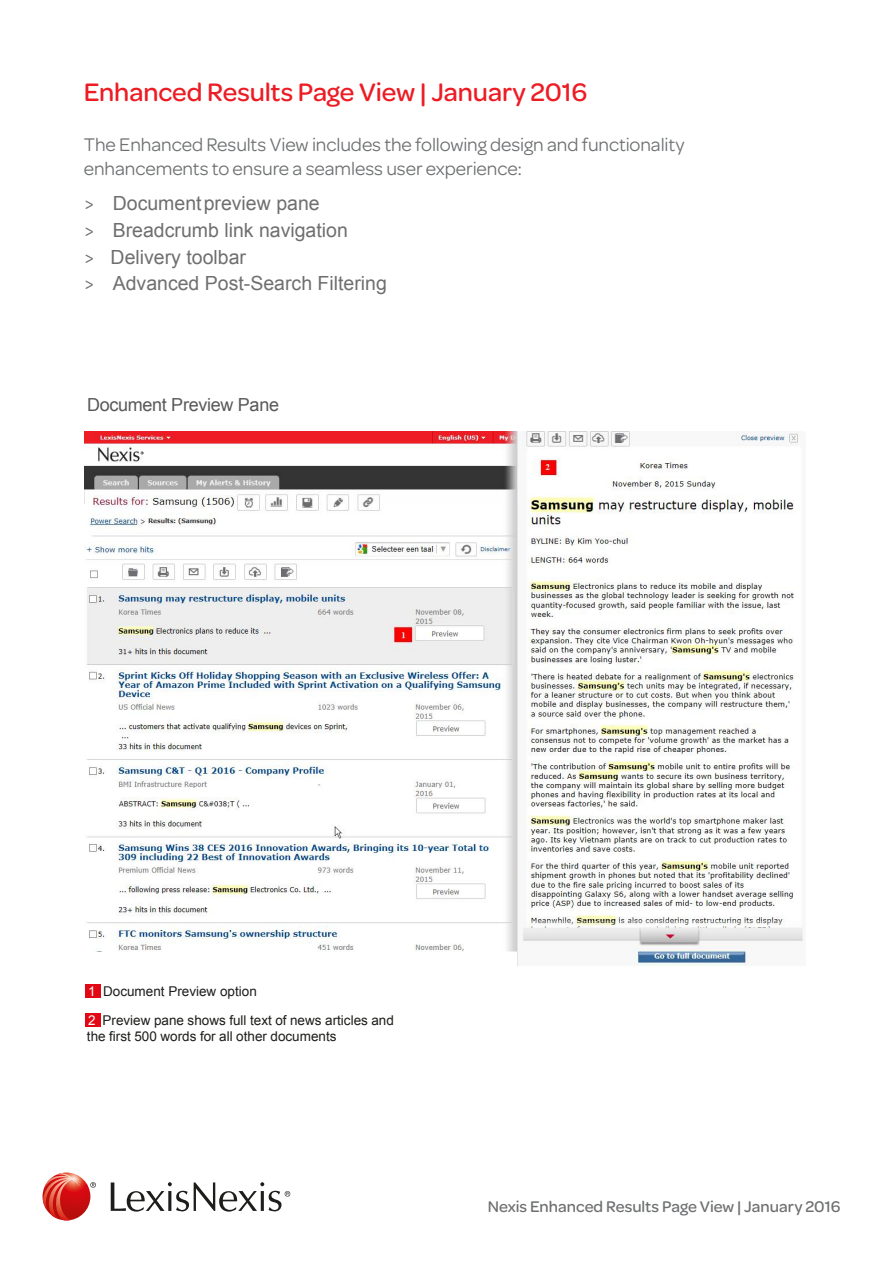
<style>
.page{position:relative;width:893px;height:1263px;background:#fff}
.page>*{position:absolute;margin:0;border:0;box-sizing:border-box;transform-origin:0 0}
.t1{font:500 27px "Omnes";letter-spacing:-.005em;color:#ed1c24}
.t2{font:25.5px "Arial";color:#e30613}
.t3{font:19.5px/23.4px "Omnes";letter-spacing:-.005em;color:#6d6f71}
.t4{font:19.5px/26.7px "Arial";color:#706f6f}
.t5{font:18px/20.7px "Arial";color:#706f6f}
.t6{font:18px "Arial";letter-spacing:-.015em;color:#595959}
.t7{font:500 16.5px "Omnes";color:#6d6f71}
.t8{font:15px "Arial";color:#706f6f}
.t9{font:13.5px/15.8px "Arial";color:#1d1d1b}
.s1{font-family:"Omnes"}
.s2{color:#fff}
</style>
<div class="page">
<img style="left:84px;top:431px;width:719px;height:534px">
<svg style="left:90px;top:1182px;width:6px;height:6px"></svg>
<svg style="left:111px;top:1182px;width:179px;height:30px"></svg>
<svg style="left:43px;top:1172px;width:47px;height:48px"></svg>
<svg style="left:43px;top:1173px;width:39px;height:47px;background:#db544c"></svg>
<div style="left:85px;top:984px;width:16px;height:14px;background:#e30613"></div>
<div style="left:85px;top:1013px;width:16px;height:14px;background:#e30613"></div>
<h1 class="t1" style="left:84px;top:73px;width:505px">Enhanced Results Page View | January 2016</h1>
<h2 class="t2" style="left:85px;top:79px;width:442px">Nexis<sup>®</sup> Results Page | December 2015</h2>
<p class="t5" style="left:85px;top:135px;width:592px">You are always looking for ways to work more efficiently. We want to help.<br>The Nexis® service is designed to do just that.</p>
<p class="t4" style="left:85px;top:190px;width:303px"><span class="s1">&gt;</span> Document preview pane<br><span class="s1">&gt;</span> Breadcrumb link navigation<br><span class="s1">&gt;</span> Delivery toolbar<br><span class="s1">&gt;</span> Advanced Post-Search Filtering</p>
<p class="t3" style="left:84px;top:132px;width:602px">The Enhanced Results View includes the following design and functionality enhancements to ensure a seamless user experience:</p>
<p class="t6" style="left:87px;top:393px;width:194px">Document Preview Pane</p>
<p class="t9" style="left:88px;top:983px;width:170px"><span class="s2">1</span> Document Preview option</p>
<p class="t9" style="left:87px;top:1013px;width:308px"><span class="s2">2</span> Preview pane shows full text of news articles and the first 500 words for all other documents</p>
<p class="t8" style="left:579px;top:1196px;width:262px">Nexis® Results Page | December 2015</p>
<p class="t7" style="left:488px;top:1195px;width:354px">Nexis Enhanced Results Page View | January 2016</p>
</div>
